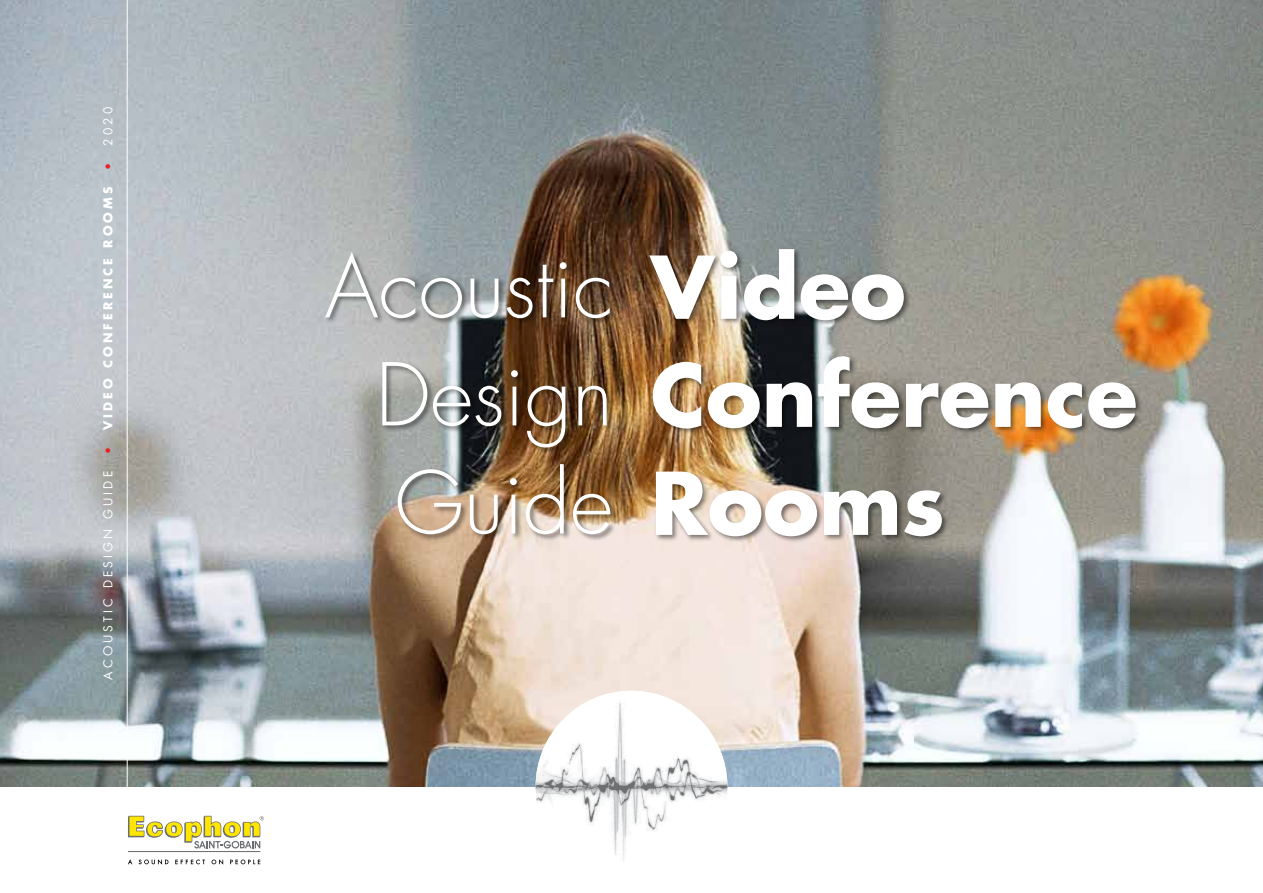
<style>
.page{position:relative;width:1263px;height:893px;background:#fff}
.page>*{position:absolute;margin:0;border:0;box-sizing:border-box;transform-origin:0 0}
.t1{font:700 84px/108px "Futura";color:#fff}
.t2{font:12px "Futura";letter-spacing:.26em;color:#fff}
.t3{font:700 12px "Futura";letter-spacing:.26em;color:#fff}
.s1{color:#ed1d24}
.s2{font-weight:400;color:#ed1d24}
.s3{font-weight:300}
</style>
<div class="page">
<img style="left:0;top:0;width:1263px;height:787px">
<hr style="left:128px;top:851px;width:132px;height:1px;background:#6d6e71">
<svg style="left:128px;top:859px;width:4px;height:5px"></svg>
<svg style="left:139px;top:859px;width:29px;height:6px"></svg>
<svg style="left:175px;top:859px;width:30px;height:5px"></svg>
<svg style="left:212px;top:859px;width:11px;height:6px"></svg>
<svg style="left:230px;top:859px;width:30px;height:5px"></svg>
<svg style="left:128px;top:815px;width:136px;height:33px"></svg>
<div style="left:648px;top:248px;width:495px;height:295px;background:#000;opacity:.5"></div>
<div style="left:323px;top:251px;width:294px;height:290px;background:#000;opacity:.5"></div>
<img style="left:536px;top:691px;width:191px;height:192px;border-radius:96px">
<hr style="left:127px;top:0;width:1px;height:824px;background:#fff">
<p class="t2" style="left:100px;top:170px;width:64px;rotate:-90deg"><span class="s1">•</span> 2020</p>
<p class="t3" style="left:100px;top:454px;width:269px;rotate:-90deg"><span class="s2">•</span> Video Confer enc e Rooms</p>
<p class="t2" style="left:100px;top:680px;width:210px;rotate:-90deg">Acoustic Design Guid e</p>
<p class="t1" style="left:375px;top:231px;width:764px;text-indent:-51px"><span class="s3">Acoustic</span> Video<br><span class="s3">Design</span> Conference<br><span class="s3">Guide</span> Rooms</p>
</div>
